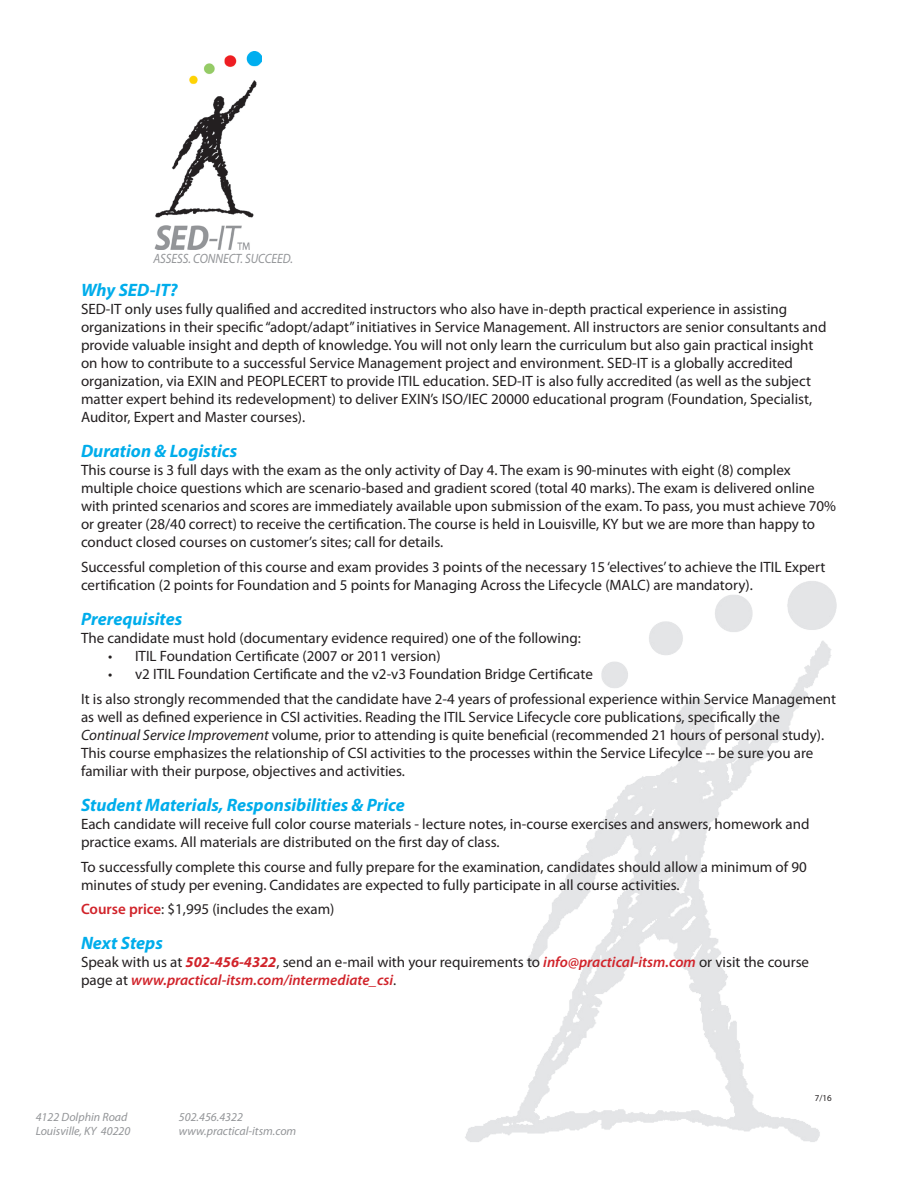
<style>
.page{position:relative;width:918px;height:1188px;background:#fff}
.page>*{position:absolute;margin:0;border:0;box-sizing:border-box;transform-origin:0 0}
.t1{font:italic 700 18px "Myriad Pro";color:#00adeb}
.t2{font:15px/18px "Myriad Pro";color:#231f20}
.t3{font:italic 13.5px "Myriad Pro";color:#939598;scale:.9 1}
.t4{font:italic 12px "Myriad Pro";color:#939598}
.t5{font:9px "Myriad Pro";color:#231f20}
.s1{font-style:italic}
.s2{font-weight:600;color:#d1232a}
.s3{font-weight:700;font-style:italic;color:#d1232a}
.s4{font-weight:600;font-style:italic;color:#d1232a}
</style>
<div class="page">
<img style="left:465px;top:581px;width:371px;height:561px">
<img style="left:154px;top:51px;width:107px;height:199px">
<p class="t3" style="left:153px;top:250px;width:156px">ASSESS. CONNECT. SUCCEED.</p>
<p class="t1" style="left:81px;top:278px;width:98px">Why SED-IT?</p>
<p class="t2" style="left:81px;top:300px;width:747px">SED-IT only uses fully qualified and accredited instructors who also have in-depth practical experience in assisting organizations in their specific “adopt/adapt” initiatives in Service Management. All instructors are senior consultants and provide valuable insight and depth of knowledge. You will not only learn the curriculum but also gain practical insight on how to contribute to a successful Service Management project and environment. SED-IT is a globally accredited organization, via EXIN and PEOPLECERT to provide ITIL education. SED-IT is also fully accredited (as well as the subject matter expert behind its redevelopment) to deliver EXIN’s ISO/IEC 20000 educational program (Foundation, Specialist, Auditor, Expert and Master courses).</p>
<p class="t1" style="left:81px;top:439px;width:158px">Duration &amp; Logistics</p>
<p class="t2" style="left:81px;top:461px;width:757px">This course is 3 full days with the exam as the only activity of Day 4. The exam is 90-minutes with eight (8) complex multiple choice questions which are scenario-based and gradient scored (total 40 marks). The exam is delivered online with printed scenarios and scores are immediately available upon submission of the exam. To pass, you must achieve 70% or greater (28/40 correct) to receive the certification. The course is held in Louisville, KY but we are more than happy to conduct closed courses on customer’s sites; call for details.</p>
<p class="t2" style="left:81px;top:558px;width:746px">Successful completion of this course and exam provides 3 points of the necessary 15 ‘electives’ to achieve the ITIL Expert certification (2 points for Foundation and 5 points for Managing Across the Lifecycle (MALC) are mandatory).</p>
<p class="t1" style="left:81px;top:607px;width:103px">Prerequisites</p>
<p class="t2" style="left:81px;top:629px;width:501px">The candidate must hold (documentary evidence required) one of the following:</p>
<p class="t2" style="left:108px;top:647px;width:334px">• ITIL Foundation Certificate (2007 or 2011 version)</p>
<p class="t2" style="left:108px;top:665px;width:486px">• v2 ITIL Foundation Certificate and the v2-v3 Foundation Bridge Certificate</p>
<p class="t2" style="left:81px;top:689px;width:757px">It is also strongly recommended that the candidate have 2-4 years of professional experience within Service Management as well as defined experience in CSI activities. Reading the ITIL Service Lifecycle core publications, specifically the <span class="s1">Continual Service Improvement</span> volume, prior to attending is quite beneficial (recommended 21 hours of personal study).<br>This course emphasizes the relationship of CSI activities to the processes within the Service Lifecylce -- be sure you are familiar with their purpose, objectives and activities.</p>
<p class="t1" style="left:81px;top:793px;width:325px">Student Materials, Responsibilities &amp; Price</p>
<p class="t2" style="left:81px;top:814px;width:730px">Each candidate will receive full color course materials - lecture notes, in-course exercises and answers, homework and practice exams. All materials are distributed on the first day of class.</p>
<p class="t2" style="left:81px;top:857px;width:727px">To successfully complete this course and fully prepare for the examination, candidates should allow a minimum of 90 minutes of study per evening. Candidates are expected to fully participate in all course activities.</p>
<p class="t2" style="left:81px;top:900px;width:255px"><span class="s2">Course price</span>: $1,995 (includes the exam)</p>
<p class="t1" style="left:81px;top:932px;width:83px">Next Steps</p>
<p class="t2" style="left:81px;top:953px;width:730px">Speak with us at <span class="s3">502-456-4322</span>, send an e-mail with your requirements to <span class="s4">info@practical-itsm.com</span> or visit the course page at <span class="s4">www.practical-itsm.com/intermediate_csi</span>.</p>
<p class="t4" style="left:36px;top:1109px;width:93px">4122 Dolphin Road</p>
<p class="t4" style="left:36px;top:1124px;width:96px">Louisville, KY 40220</p>
<p class="t4" style="left:179px;top:1109px;width:66px">502.456.4322</p>
<p class="t4" style="left:179px;top:1124px;width:119px">www.practical-itsm.com</p>
<p class="t5" style="left:815px;top:1092px;width:18px">7/16</p>
</div>
